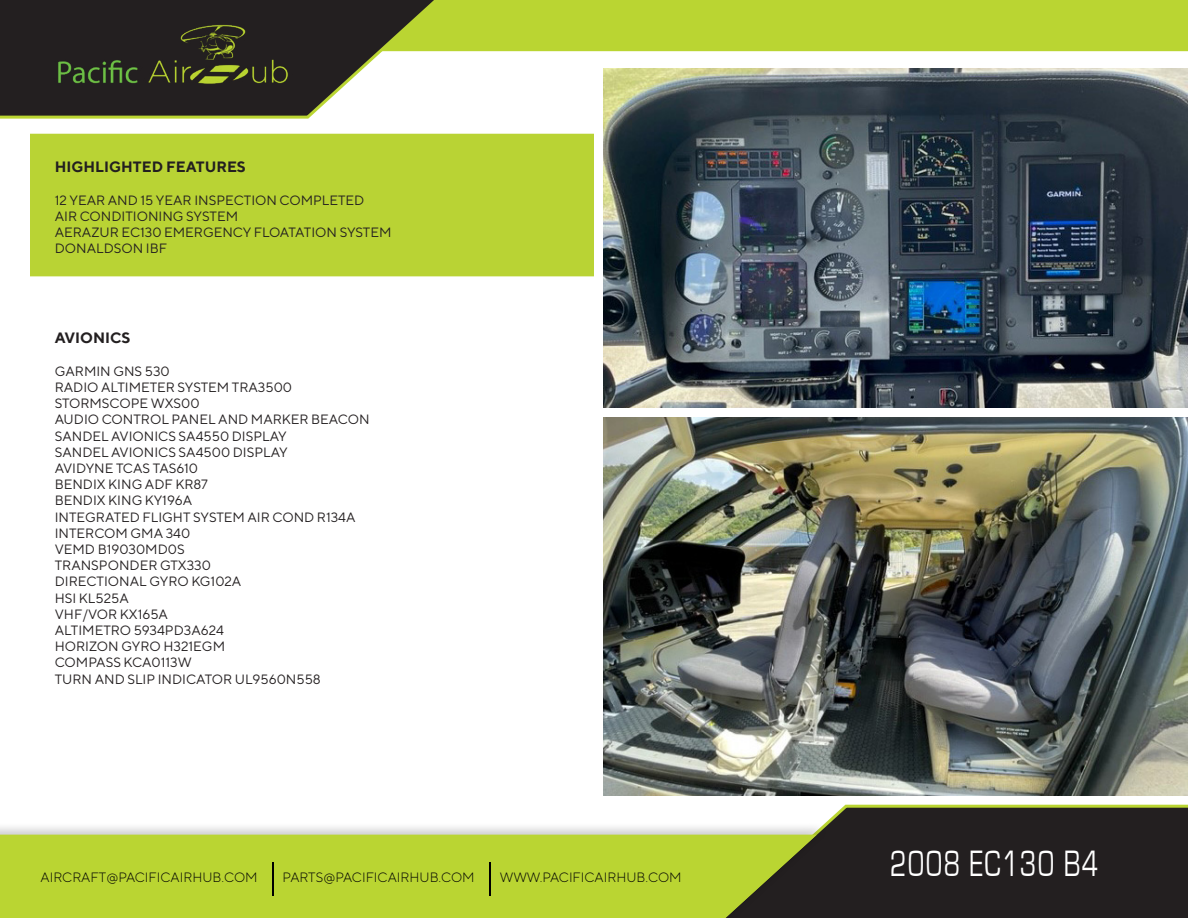
<style>
.page{position:relative;width:1188px;height:918px;background:#fff}
.page>*{position:absolute;margin:0;border:0;box-sizing:border-box;transform-origin:0 0}
.t1{font:37.8px "Eurostile";letter-spacing:.05em;color:#fff;scale:.71 1}
.t2{font:700 15px "TT Norms";color:#231f20}
.t3{font:13.5px/16.2px "TT Norms";color:#231f20}
.t4{font:300 13.5px "TT Norms";color:#000101}
</style>
<div class="page">
<div style="left:826px;top:804px;width:362px;height:114px;background:#231f20"></div>
<div style="left:0;top:822px;width:829px;height:96px;background:#000;opacity:.2"></div>
<div style="left:0;top:835px;width:817px;height:83px;background:#bad532"></div>
<hr style="left:272px;top:862px;width:2px;height:34px;background:#000">
<hr style="left:489px;top:862px;width:2px;height:34px;background:#000">
<svg style="left:0;top:0;width:515px;height:119px"></svg>
<div style="left:381px;top:0;width:807px;height:51px;background:#bad532"></div>
<img style="left:41px;top:12px;width:263px;height:92px">
<img style="left:604px;top:68px;width:584px;height:340px">
<img style="left:604px;top:417px;width:584px;height:378px">
<div style="left:30px;top:134px;width:564px;height:142px;background:#b9d334"></div>
<p class="t2" style="left:55px;top:158px;width:193px">HIGHLIGHTED FEATURES</p>
<p class="t3" style="left:55px;top:192px;width:338px">12 YEAR AND 15 YEAR INSPECTION COMPLETED<br>AIR CONDITIONING SYSTEM<br>AERAZUR EC130 EMERGENCY FLOATATION SYSTEM<br>DONALDSON IBF</p>
<p class="t2" style="left:55px;top:329px;width:77px">AVIONICS</p>
<p class="t3" style="left:55px;top:363px;width:316px">GARMIN GNS 530<br>RADIO ALTIMETER SYSTEM TRA3500<br>STORMSCOPE WXS00<br>AUDIO CONTROL PANEL AND MARKER BEACON<br>SANDEL AVIONICS SA4550 DISPLAY<br>SANDEL AVIONICS SA4500 DISPLAY<br>AVIDYNE TCAS TAS610<br>BENDIX KING ADF KR87<br>BENDIX KING KY196A<br>INTEGRATED FLIGHT SYSTEM AIR COND R134A<br>INTERCOM GMA 340<br>VEMD B19030MD0S<br>TRANSPONDER GTX330<br>DIRECTIONAL GYRO KG102A<br>HSI KL525A<br>VHF/VOR KX165A<br>ALTIMETRO 5934PD3A624<br>HORIZON GYRO H321EGM<br>COMPASS KCA0113W<br>TURN AND SLIP INDICATOR UL9560N558</p>
<p class="t4" style="left:41px;top:869px;width:219px">AIRCRAFT@PACIFICAIRHUB.COM</p>
<p class="t4" style="left:283px;top:869px;width:194px">PARTS@PACIFICAIRHUB.COM</p>
<p class="t4" style="left:500px;top:869px;width:183px">WWW.PACIFICAIRHUB.COM</p>
<h1 class="t1" style="left:890px;top:843px;width:295px">2008 EC130 B4</h1>
</div>
